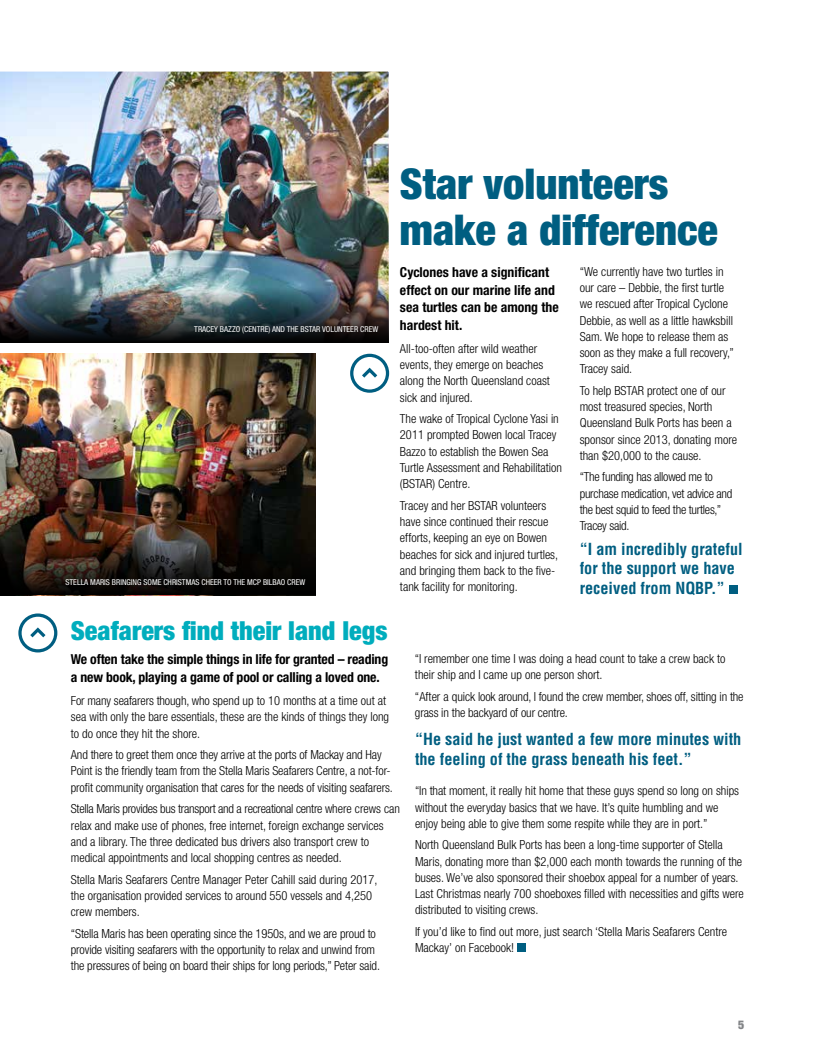
<style>
.page{position:relative;width:815px;height:1063px;background:#fff}
.page>*{position:absolute;margin:0;border:0;box-sizing:border-box;transform-origin:0 0}
.t1{font:900 condensed 42.5px/46.2px "Helvetica Neue LT Std";color:#005e81}
.t2{font:900 condensed 26.25px "Helvetica Neue LT Std";color:#00adbd}
.t3{font:700 condensed 16.25px/19.5px "Helvetica LT Std";color:#005e81}
.t4{font:700 condensed 13.75px/17.5px "Helvetica Neue LT Std";letter-spacing:-.01em;color:#000}
.t5{font:300 condensed 12.5px/16.2px "Helvetica Neue LT Std";color:#000}
.t6{font:300 condensed 12.5px/16.2px "Helvetica Neue LT Std";letter-spacing:-.02em;color:#000}
.t7{font:900 condensed 12px "Helvetica Neue LT Std";color:#828487}
.t8{font:condensed 8.12px "Helvetica Neue LT Std";color:#fff}
</style>
<div class="page">
<img style="left:0;top:71px;width:389px;height:283px">
<img style="left:0;top:287px;width:389px;height:56px">
<img style="left:0;top:354px;width:316px;height:241px">
<svg style="left:0;top:539px;width:315px;height:56px;background:#1d1611"></svg>
<div style="left:517px;top:943px;width:9px;height:9px;background:#005e81"></div>
<div style="left:729px;top:585px;width:9px;height:9px;background:#005e81"></div>
<svg style="left:18px;top:613px;width:39px;height:39px"></svg>
<svg style="left:350px;top:354px;width:39px;height:39px"></svg>
<h1 class="t1" style="left:400px;top:160px;width:320px">Star volunteers make a difference</h1>
<p class="t4" style="left:400px;top:263px;width:160px">Cyclones have a significant effect on our marine life and sea turtles can be among the hardest hit.</p>
<p class="t5" style="left:400px;top:340px;width:151px">All-too-often after wild weather events, they emerge on beaches along the North Queensland coast sick and injured.</p>
<p class="t5" style="left:400px;top:411px;width:164px">The wake of Tropical Cyclone Yasi in<br>2011 prompted Bowen local Tracey<br>Bazzo to establish the Bowen Sea<br>Turtle Assessment and Rehabilitation (BSTAR) Centre.</p>
<p class="t5" style="left:400px;top:497px;width:160px">Tracey and her BSTAR volunteers have since continued their rescue efforts, keeping an eye on Bowen beaches for sick and injured turtles, and bringing them back to the five&shy;tank facility for monitoring.</p>
<p class="t5" style="left:580px;top:263px;width:156px">“We currently have two turtles in our care – Debbie, the first turtle we rescued after Tropical Cyclone<br>Debbie, as well as a little hawksbill<br>Sam. We hope to release them as soon as they make a full recovery,”<br>Tracey said.</p>
<p class="t5" style="left:580px;top:382px;width:159px">To help BSTAR protect one of our most treasured species, North<br>Queensland Bulk Ports has been a sponsor since 2013, donating more than $20,000 to the cause.</p>
<p class="t6" style="left:580px;top:469px;width:154px">“The funding has allowed me to purchase medication, vet advice and the best squid to feed the turtles,”<br>Tracey said.</p>
<h3 class="t3" style="left:580px;top:539px;width:164px">“I am incredibly grateful for the support we have received from NQBP.”</h3>
<p class="t8" style="left:194px;top:324px;width:186px">TRACEY BAZZO (CENTRE) AND THE BSTAR VOLUNTEER CREW</p>
<p class="t8" style="left:65px;top:577px;width:241px">STELLA MARIS BRINGING SOME CHRISTMAS CHEER TO THE MCP BILBAO CREW</p>
<h2 class="t2" style="left:71px;top:614px;width:318px">Seafarers find their land legs</h2>
<p class="t4" style="left:71px;top:650px;width:319px">We often take the simple things in life for granted – reading a new book, playing a game of pool or calling a loved one.</p>
<p class="t5" style="left:71px;top:693px;width:320px">For many seafarers though, who spend up to 10 months at a time out at sea with only the bare essentials, these are the kinds of things they long to do once they hit the shore.</p>
<p class="t5" style="left:71px;top:747px;width:323px">And there to greet them once they arrive at the ports of Mackay and Hay<br>Point is the friendly team from the Stella Maris Seafarers Centre, a not-for&shy;profit community organisation that cares for the needs of visiting seafarers.</p>
<p class="t5" style="left:71px;top:801px;width:331px">Stella Maris provides bus transport and a recreational centre where crews can relax and make use of phones, free internet, foreign exchange services and a library. The three dedicated bus drivers also transport crew to medical appointments and local shopping centres as needed.</p>
<p class="t5" style="left:71px;top:871px;width:308px">Stella Maris Seafarers Centre Manager Peter Cahill said during 2017, the organisation provided services to around 550 vessels and 4,250 crew members.</p>
<p class="t5" style="left:71px;top:925px;width:311px">“Stella Maris has been operating since the 1950s, and we are proud to provide visiting seafarers with the opportunity to relax and unwind from the pressures of being on board their ships for long periods,” Peter said.</p>
<p class="t5" style="left:415px;top:650px;width:312px">“I remember one time I was doing a head count to take a crew back to their ship and I came up one person short.</p>
<p class="t5" style="left:415px;top:688px;width:330px">“After a quick look around, I found the crew member, shoes off, sitting in the grass in the backyard of our centre.</p>
<h3 class="t3" style="left:415px;top:730px;width:328px">“He said he just wanted a few more minutes with the feeling of the grass beneath his feet.”</h3>
<p class="t5" style="left:415px;top:783px;width:326px">“In that moment, it really hit home that these guys spend so long on ships without the everyday basics that we have. It’s quite humbling and we enjoy being able to give them some respite while they are in port.”</p>
<p class="t5" style="left:415px;top:837px;width:330px">North Queensland Bulk Ports has been a long-time supporter of Stella Maris, donating more than $2,000 each month towards the running of the buses. We’ve also sponsored their shoebox appeal for a number of years.<br>Last Christmas nearly 700 shoeboxes filled with necessities and gifts were distributed to visiting crews.</p>
<p class="t5" style="left:415px;top:923px;width:314px">If you’d like to find out more, just search ‘Stella Maris Seafarers Centre<br>Mackay’ on Facebook!</p>
<p class="t7" style="left:738px;top:1017px;width:8px">5</p>
</div>
